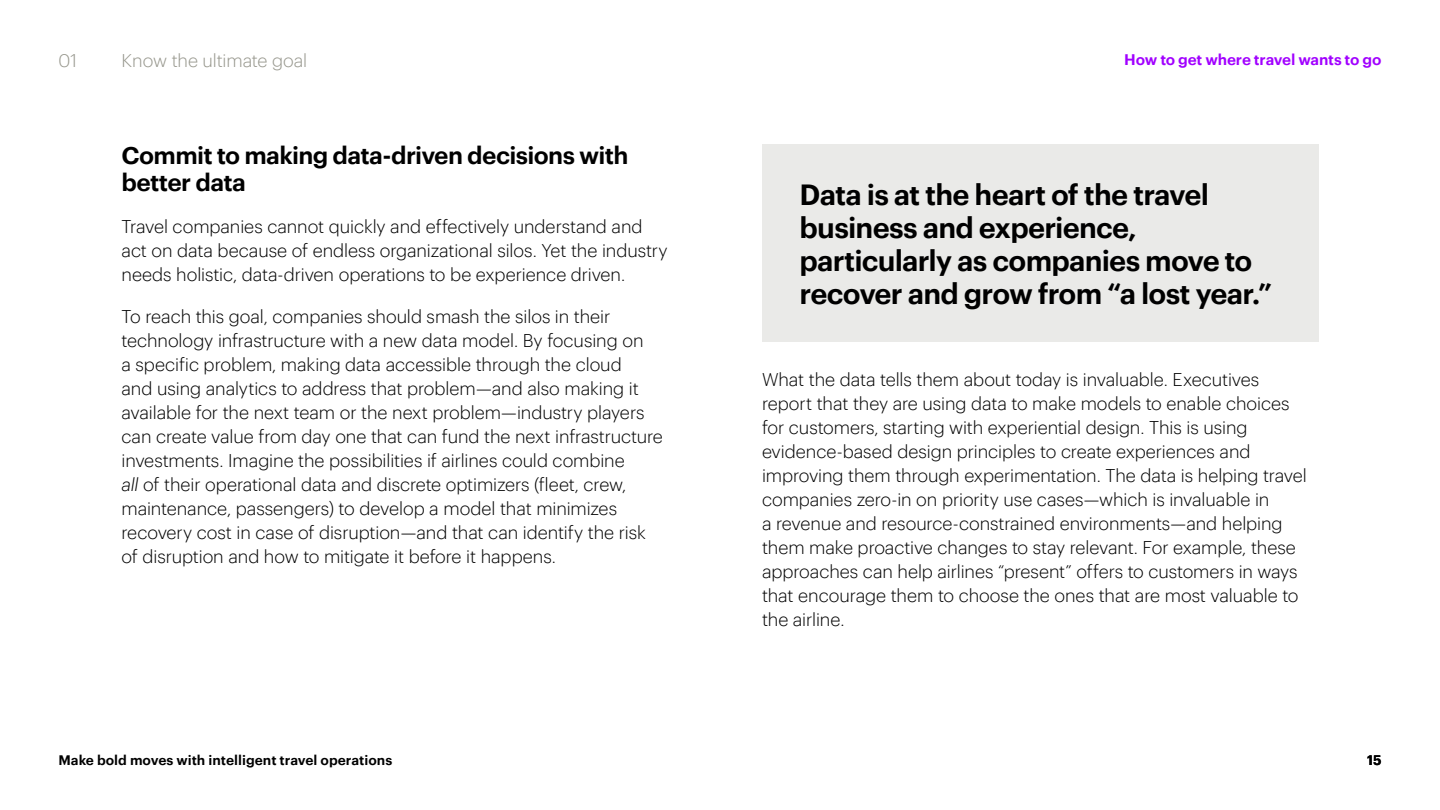
<style>
.page{position:relative;width:1440px;height:810px;background:#fff}
.page>*{position:absolute;margin:0;border:0;box-sizing:border-box;transform-origin:0 0}
._5-D__Pull_Out_Quote{font:600 28.5px/33px "Graphik";letter-spacing:-.03em;color:#000}
._3-D__Subhead_Style{font:600 24px/27px "Graphik";letter-spacing:-.03em;color:#000}
._4-D__Body_Text{font:300 18px/24px "Graphik";letter-spacing:-.005em;color:#000}
._3-D__Subhead_Style-2{font:300 18px "Graphik";letter-spacing:-.01em;color:#96968c}
._3-D__Subhead_Style-3{font:600 15px "Graphik";letter-spacing:-.015em;color:#a100ff}
.t1{font:600 13.5px "Graphik";color:#000}
.s1{font-style:italic}
</style>
<div class="page">
<div style="left:762px;top:144px;width:556px;height:198px;background:#eaeae8"></div>
<p class="_3-D__Subhead_Style-2" style="left:58px;top:48px;width:20px">01</p>
<p class="_3-D__Subhead_Style-2" style="left:122px;top:48px;width:187px">Know the ultimate goal</p>
<p class="_3-D__Subhead_Style-3" style="left:1124px;top:48px;width:259px">How to get where travel wants to go</p>
<p class="_3-D__Subhead_Style" style="left:122px;top:140px;width:508px">Commit to making data-driven decisions with better data</p>
<p class="_4-D__Body_Text" style="left:122px;top:213px;width:548px">Travel companies cannot quickly and effectively understand and act on data because of endless organizational silos. Yet the industry needs holistic, data-driven operations to be experience driven.</p>
<p class="_4-D__Body_Text" style="left:122px;top:303px;width:543px">To reach this goal, companies should smash the silos in their technology infrastructure with a new data model. By focusing on<br>a specific problem, making data accessible through the cloud<br>and using analytics to address that problem—and also making it available for the next team or the next problem—industry players can create value from day one that can fund the next infrastructure investments. Imagine the possibilities if airlines could combine<br><span class="s1">all</span> of their operational data and discrete optimizers (fleet, crew, maintenance, passengers) to develop a model that minimizes recovery cost in case of disruption—and that can identify the risk of disruption and how to mitigate it before it happens.</p>
<p class="_5-D__Pull_Out_Quote" style="left:800px;top:176px;width:474px">Data is at the heart of the travel business and experience, particularly as companies move to recover and grow from “a lost year.”</p>
<p class="_4-D__Body_Text" style="left:762px;top:367px;width:547px">What the data tells them about today is invaluable. Executives report that they are using data to make models to enable choices for customers, starting with experiential design. This is using evidence-based design principles to create experiences and improving them through experimentation. The data is helping travel companies zero-in on priority use cases—which is invaluable in<br>a revenue and resource-constrained environments—and helping them make proactive changes to stay relevant. For example, these approaches can help airlines “present” offers to customers in ways that encourage them to choose the ones that are most valuable to the airline.</p>
<p class="t1" style="left:58px;top:750px;width:335px">Make bold moves with intelligent travel operations</p>
<p class="t1" style="left:1367px;top:750px;width:16px">15</p>
</div>
